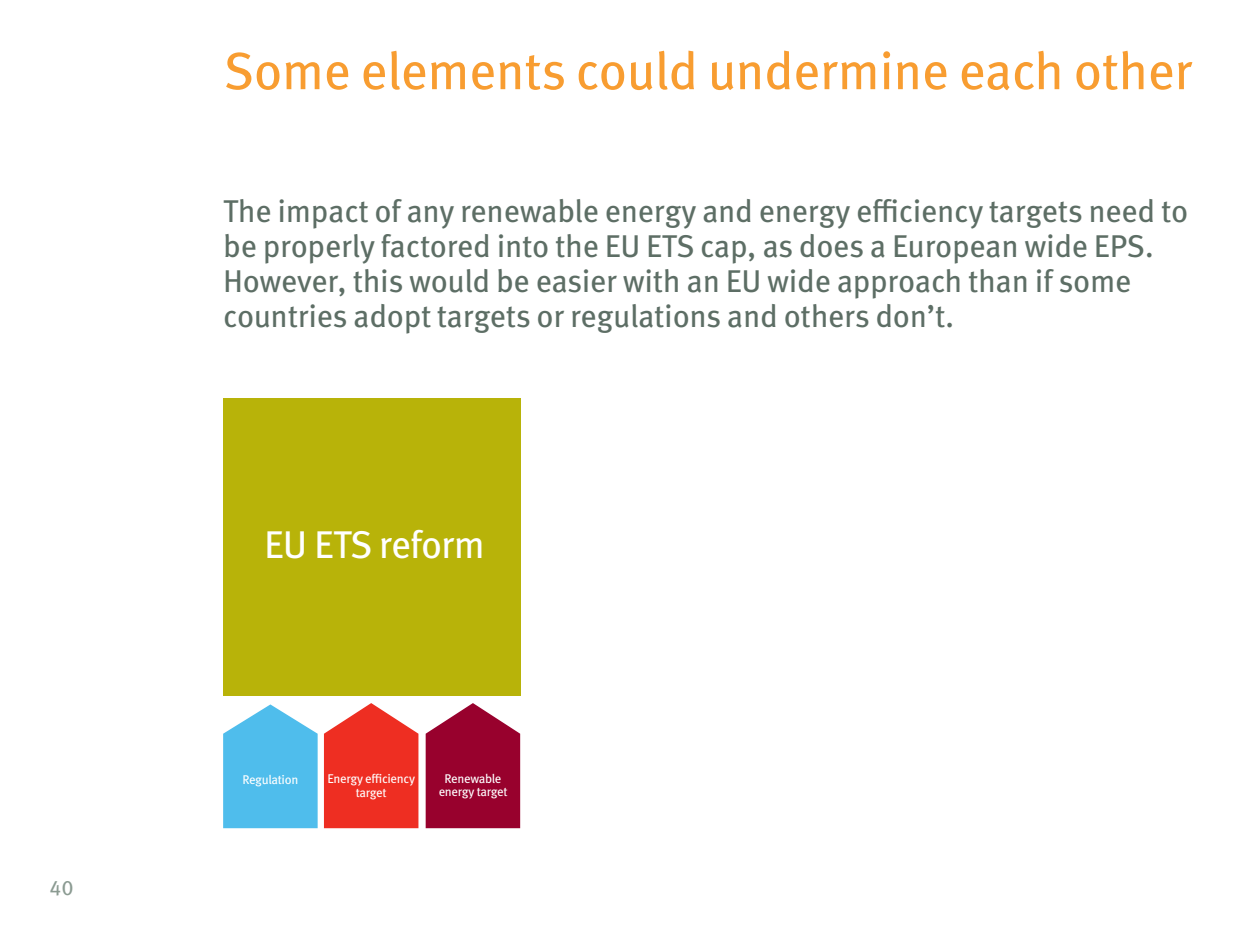
<style>
.page{position:relative;width:1260px;height:945px;background:#fff}
.page>*{position:absolute;margin:0;border:0;box-sizing:border-box;transform-origin:0 0}
.Page_heads{font:52.5px "Meta OT";letter-spacing:-.01em;color:#f89d31}
.t1{font:38.68px "Meta OT";letter-spacing:-.025em;color:#fff}
.Bullets_underline{font:31.5px/35px "Meta OT";letter-spacing:-.01em;color:#5d6e65}
.t2{font:21px "Meta OT";color:#8b9b92}
.t3{font:12.6px/13.8px "Meta OT";letter-spacing:-.025em;color:#fff;text-align:center}
</style>
<div class="page">
<svg style="left:324px;top:703px;width:94px;height:125px;background:#f0473d"></svg>
<svg style="left:426px;top:703px;width:94px;height:125px;background:#a42046"></svg>
<svg style="left:223px;top:704px;width:95px;height:124px;background:#65c5ee"></svg>
<div style="left:223px;top:399px;width:297px;height:297px;background:#b8b309"></div>
<p class="t2" style="left:50px;top:875px;width:26px">40</p>
<p class="Page_heads" style="left:223px;top:38px;width:971px">Some elements could undermine each other</p>
<p class="Bullets_underline" style="left:223px;top:194px;width:966px">The impact of any renewable energy and energy efficiency targets need to be properly factored into the EU ETS cap, as does a European wide EPS.<br>However, this would be easier with an EU wide approach than if some countries adopt targets or regulations and others don’t.</p>
<p class="t1" style="left:264px;top:520px;width:222px">EU ETS reform</p>
<p class="t3" style="left:242px;top:773px;width:57px">Regulation</p>
<p class="t3" style="left:327px;top:772px;width:89px">Energy efficiency target</p>
<p class="t3" style="left:439px;top:771px;width:70px">Renewable energy target</p>
</div>
